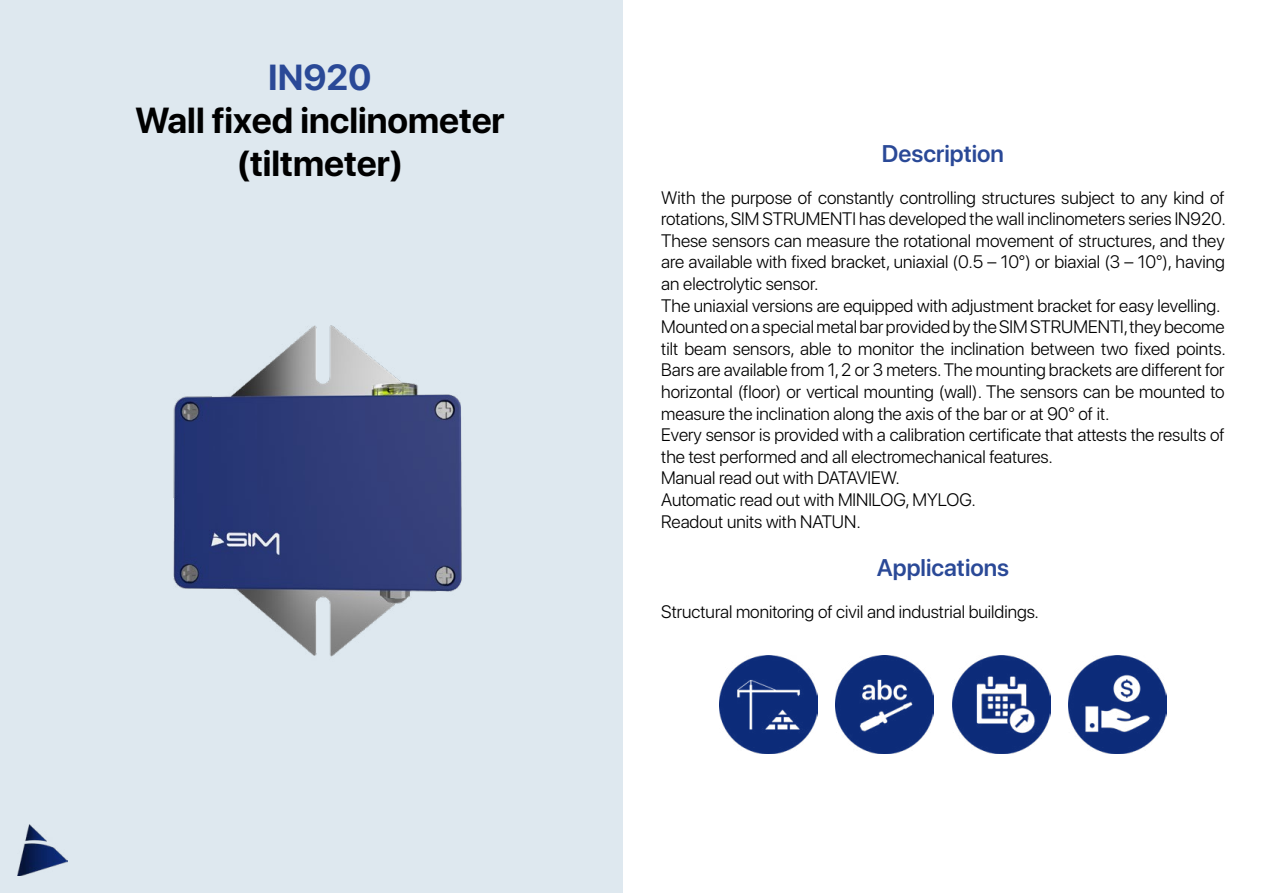
<style>
.page{position:relative;width:1263px;height:893px;background:#fff}
.page>*{position:absolute;margin:0;border:0;box-sizing:border-box;transform-origin:0 0}
.t1{font:700 36px/43.2px "SF Pro Display";color:#000;text-align:center}
.t2{font:700 36px "SF Pro Display";color:#2a4997}
.t3{font:600 24px "SF Pro Display";color:#2a4997}
.t4{font:300 18px/21.6px "SF Pro Display";color:#000}
</style>
<div class="page">
<div style="left:0;top:0;width:623px;height:893px;background:#dee8ef"></div>
<img style="left:17px;top:824px;width:51px;height:52px">
<img style="left:173px;top:325px;width:289px;height:332px">
<img style="left:952px;top:656px;width:98px;height:98px">
<img style="left:836px;top:656px;width:98px;height:98px">
<img style="left:1068px;top:656px;width:98px;height:98px">
<img style="left:719px;top:656px;width:98px;height:98px">
<h1 class="t2" style="left:268px;top:56px;width:105px">IN920</h1>
<h1 class="t1" style="left:135px;top:99px;width:371px">Wall fixed inclinometer (tiltmeter)</h1>
<h2 class="t3" style="left:882px;top:137px;width:124px">Description</h2>
<p class="t4" style="left:661px;top:187px;width:566px">With the purpose of constantly controlling structures subject to any kind of rotations, SIM STRUMENTI has developed the wall inclinometers series IN920.<br>These sensors can measure the rotational movement of structures, and they are available with fixed bracket, uniaxial (0.5 – 10°) or biaxial (3 – 10°), having an electrolytic sensor.<br>The uniaxial versions are equipped with adjustment bracket for easy levelling.<br>Mounted on a special metal bar provided by the SIM STRUMENTI, they become tilt beam sensors, able to monitor the inclination between two fixed points.<br>Bars are available from 1, 2 or 3 meters. The mounting brackets are different for horizontal (floor) or vertical mounting (wall). The sensors can be mounted to measure the inclination along the axis of the bar or at 90° of it.<br>Every sensor is provided with a calibration certificate that attests the results of the test performed and all electromechanical features.<br>Manual read out with DATAVIEW.<br>Automatic read out with MINILOG, MYLOG.<br>Readout units with NATUN.</p>
<h2 class="t3" style="left:877px;top:551px;width:134px">Applications</h2>
<p class="t4" style="left:661px;top:601px;width:379px">Structural monitoring of civil and industrial buildings.</p>
</div>
